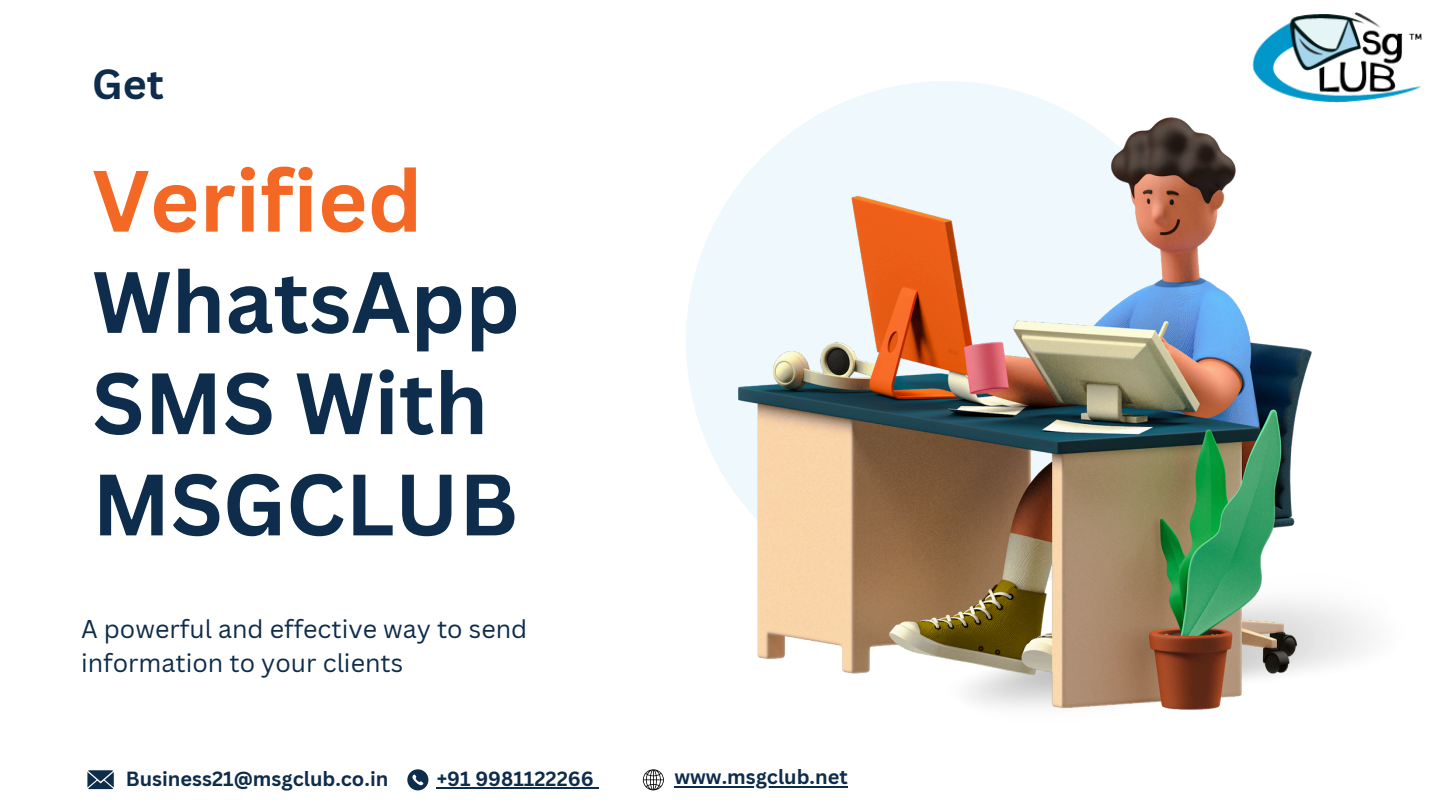
<style>
.page{position:relative;width:1440px;height:810px;background:#fff}
.page>*{position:absolute;margin:0;border:0;box-sizing:border-box;transform-origin:0 0}
.t1{font:700 85px/101.2px "Canva Sans";color:#0e2c4b}
.t2{font:700 41px "Canva Sans";color:#0e2c4b}
.t3{font:25px/34.5px "Canva Sans";color:#0e2c4b}
.t4{font:700 20px "Canva Sans";color:#0e2c4b}
.s1{color:#f36825}
</style>
<div class="page">
<div style="left:686px;top:81px;width:521px;height:521px;background:#eff9fd;border-radius:50%"></div>
<img style="left:739px;top:118px;width:572px;height:592px">
<img style="left:1252px;top:12px;width:170px;height:91px">
<svg style="left:87px;top:770px;width:27px;height:19px"></svg>
<svg style="left:407px;top:769px;width:21px;height:21px"></svg>
<svg style="left:643px;top:769px;width:21px;height:21px"></svg>
<hr style="left:437px;top:788px;width:157px;height:1px;background:#0e2c4b">
<hr style="left:674px;top:786px;width:53px;height:1px;background:#0e2c4b">
<hr style="left:727px;top:786px;width:121px;height:1px;background:#0e2c4b">
<p class="t2" style="left:92px;top:56px;width:73px">Get</p>
<h1 class="t1" style="left:92px;top:148px;width:429px"><span class="s1">Verified<br></span>WhatsApp<br>SMS With<br>MSGCLUB</h1>
<p class="t3" style="left:81px;top:611px;width:448px">A powerful and effective way to send information to your clients</p>
<h3 class="t4" style="left:126px;top:765px;width:264px">Business21@msgclub.co.in</h3>
<p class="t4" style="left:437px;top:765px;width:159px">+91 9981122266</p>
<p class="t4" style="left:674px;top:763px;width:175px">www.msgclub.net</p>
</div>
